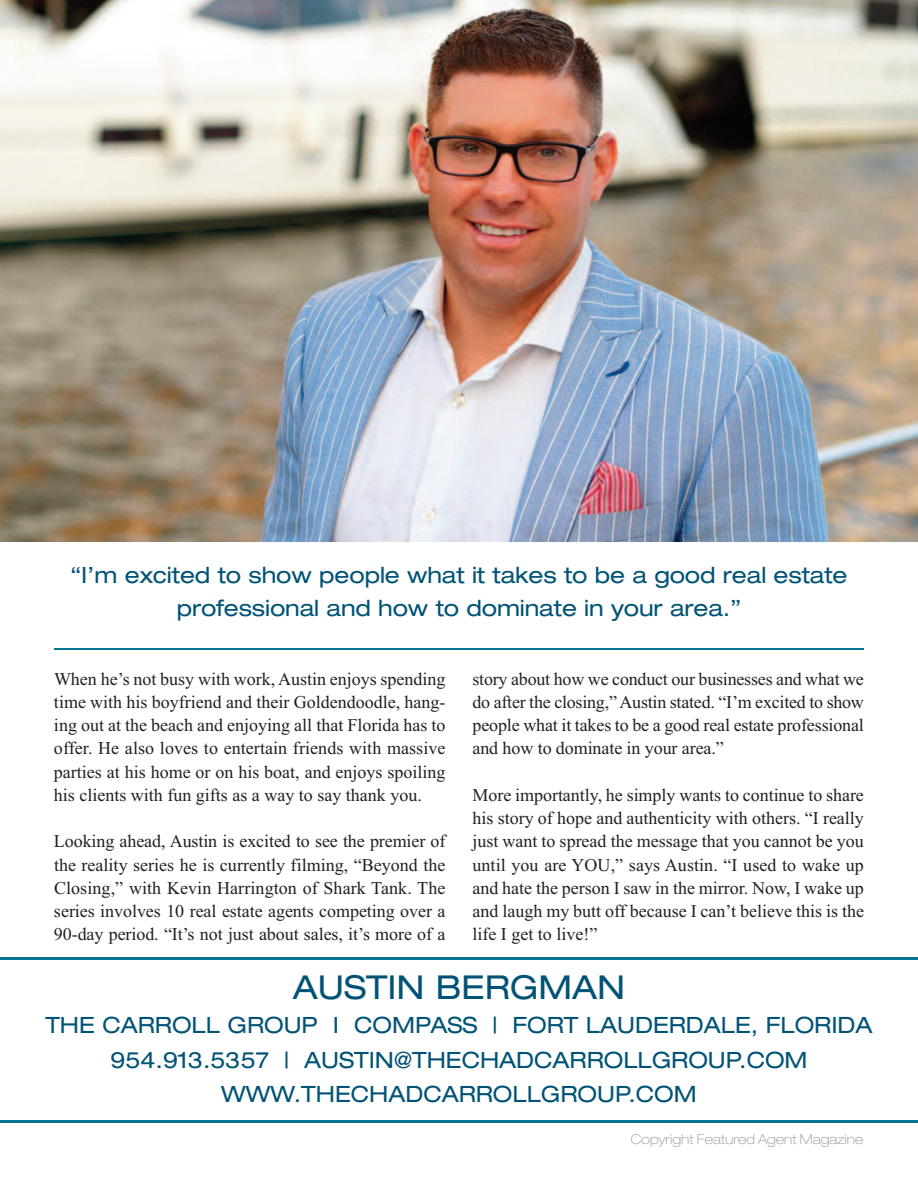
<style>
.page{position:relative;width:918px;height:1188px;background:#fff}
.page>*{position:absolute;margin:0;border:0;box-sizing:border-box;transform-origin:0 0}
.t1{font:expanded 33px "Helvetica Neue";color:#005376}
.t2{font:expanded 22.5px/34.5px "Helvetica Neue";color:#005376;text-align:center}
.t3{font:18px/23.2px "Times New Roman";letter-spacing:-.005em;color:#231f20;text-align:justify}
.t4{font:100 expanded 13.5px "Helvetica Neue";color:#939598}
</style>
<div class="page">
<img style="left:0;top:0;width:918px;height:542px">
<hr style="left:0;top:957px;width:918px;height:3px;background:#007395">
<hr style="left:54px;top:648px;width:810px;height:1px;background:#007395">
<hr style="left:0;top:1120px;width:918px;height:3px;background:#007395">
<p class="t2" style="left:70px;top:561px;width:779px;line-height:33px">“I’m excited to show people what it takes to be a good real estate professional and how to dominate in your area.”</p>
<p class="t3" style="left:54px;top:667px;width:393px">When he’s not busy with work, Austin enjoys spending time with his boyfriend and their Goldendoodle, hang&shy;ing out at the beach and enjoying all that Florida has to offer. He also loves to entertain friends with massive parties at his home or on his boat, and enjoys spoiling his clients with fun gifts as a way to say thank you.</p>
<p class="t3" style="left:54px;top:830px;width:393px">Looking ahead, Austin is excited to see the premier of the reality series he is currently filming, “Beyond the Closing,” with Kevin Harrington of Shark Tank. The series involves 10 real estate agents competing over a 90-day period. “It’s not just about sales, it’s more of a</p>
<p class="t3" style="left:472px;top:667px;width:393px">story about how we conduct our businesses and what we do after the closing,”Austin stated. “I’m excited to show people what it takes to be a good real estate professional and how to dominate in your area.”</p>
<p class="t3" style="left:472px;top:783px;width:393px">More importantly, he simply wants to continue to share his story of hope and authenticity with others. “I really just want to spread the message that you cannot be you until you are YOU,” says Austin. “I used to wake up and hate the person I saw in the mirror. Now, I wake up and laugh my butt off because I can’t believe this is the life I get to live!”</p>
<h1 class="t1" style="left:293px;top:975px;width:334px">AUSTIN BERGMAN</h1>
<p class="t2" style="left:45px;top:1010px;width:829px">THE CARROLL GROUP I COMPASS | FORT LAUDERDALE, FLORIDA<br>954.913.5357 | AUSTIN@THECHADCARROLLGROUP.COM<br>WWW.THECHADCARROLLGROUP.COM</p>
<p class="t4" style="left:631px;top:1134px;width:234px">Copyright Featured Agent Magazine</p>
</div>
